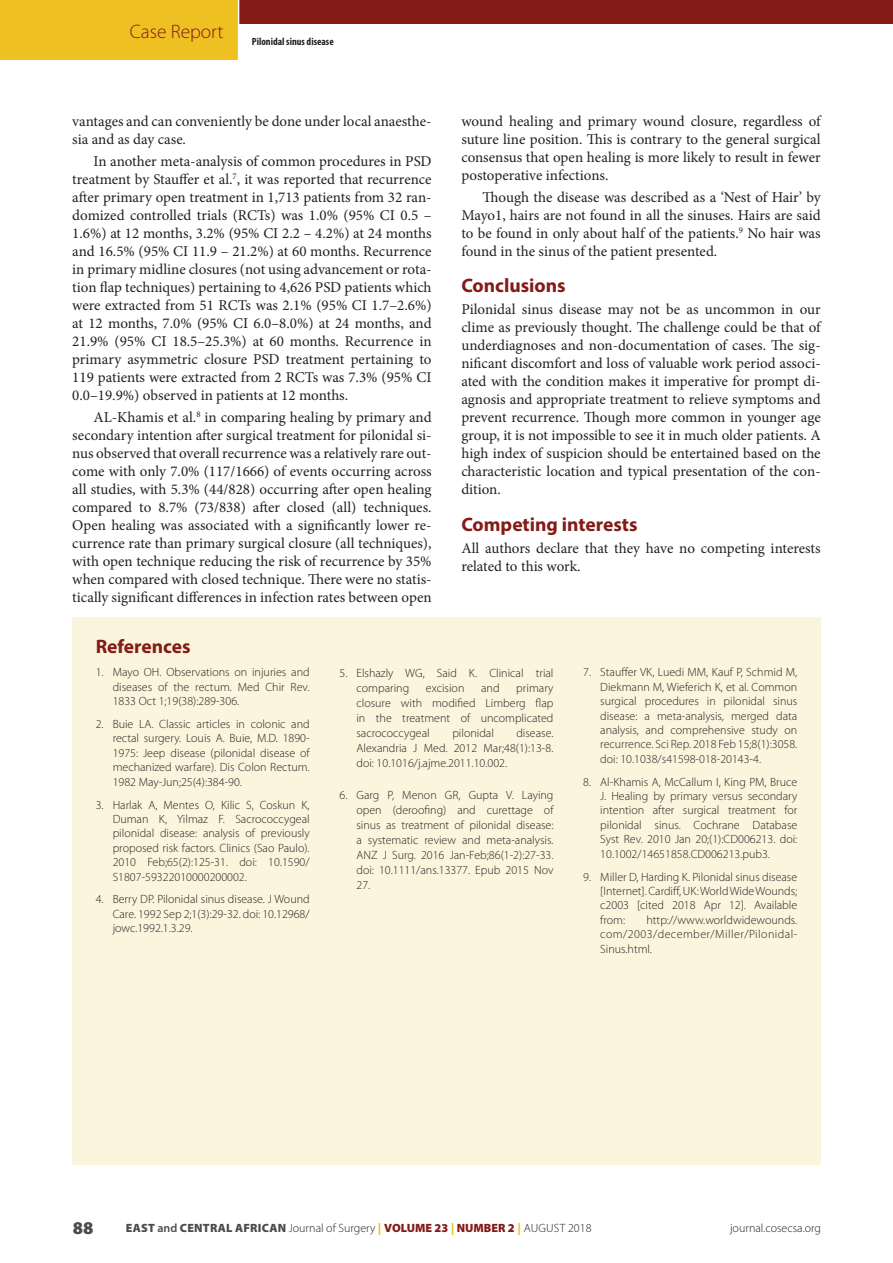
<style>
.page{position:relative;width:893px;height:1263px;background:#fff}
.page>*{position:absolute;margin:0;border:0;box-sizing:border-box;transform-origin:0 0}
.ECAJS_Heading_1{font:700 19.5px "Myriad Pro";color:#831b17}
.t1{font:300 19.5px "Myriad Pro";color:#831b17}
.t2{font:900 18px "Myriad Pro";color:#4b4c4d}
.ECAJS_Body_Text_Inde{font:15px/18px "Minion Pro";color:#231f20;text-align:justify}
.ECAJS_Body_Text{font:15px/18px "Minion Pro";letter-spacing:-.005em;color:#231f20;text-align:justify}
.ECAJS_references{font:300 12px/14.4px "Myriad Pro";color:#231f20;text-align:justify}
.t3{font:700 condensed 10.5px "Myriad Pro";color:#231f20}
.s1{font-weight:900;color:#4b4c4d}
.s2{font-weight:600;color:#4b4c4d}
.s3{font-weight:900;color:#efc022}
.s4{font-weight:900;color:#831b17}
</style>
<div class="page">
<div style="left:239px;top:0;width:654px;height:23px;background:#831b17"></div>
<div style="left:0;top:0;width:238px;height:60px;background:#efc022"></div>
<div style="left:72px;top:617px;width:749px;height:548px;background:#fcf5de"></div>
<h1 class="t1" style="left:130px;top:20px;width:95px">Case Report</h1>
<p class="t3" style="left:252px;top:35px;width:83px">Pilonidal sinus disease</p>
<p class="ECAJS_Body_Text_Inde" style="left:72px;top:112px;width:361px">vantages and can conveniently be done under local anaesthe&shy;sia and as day case.</p>
<p class="ECAJS_Body_Text_Inde" style="left:72px;top:152px;width:361px;text-indent:21px">In another meta-analysis of common procedures in PSD treatment by Stauffer et al.<sup>7</sup>, it was reported that recurrence after primary open treatment in 1,713 patients from 32 ran&shy;domized controlled trials (RCTs) was 1.0% (95% CI 0.5 – 1.6%) at 12 months, 3.2% (95% CI 2.2 – 4.2%) at 24 months and 16.5% (95% CI 11.9 – 21.2%) at 60 months. Recurrence in primary midline closures (not using advancement or rota&shy;tion flap techniques) pertaining to 4,626 PSD patients which were extracted from 51 RCTs was 2.1% (95% CI 1.7–2.6%) at 12 months, 7.0% (95% CI 6.0–8.0%) at 24 months, and 21.9% (95% CI 18.5–25.3%) at 60 months. Recurrence in primary asymmetric closure PSD treatment pertaining to 119 patients were extracted from 2 RCTs was 7.3% (95% CI 0.0–19.9%) observed in patients at 12 months.</p>
<p class="ECAJS_Body_Text_Inde" style="left:72px;top:408px;width:361px;text-indent:21px">AL-Khamis et al.<sup>8</sup> in comparing healing by primary and secondary intention after surgical treatment for pilonidal si&shy;nus observed that overall recurrence was a relatively rare out&shy;come with only 7.0% (117/1666) of events occurring across all studies, with 5.3% (44/828) occurring after open healing compared to 8.7% (73/838) after closed (all) techniques.<br>Open healing was associated with a significantly lower re&shy;currence rate than primary surgical closure (all techniques), with open technique reducing the risk of recurrence by 35% when compared with closed technique. There were no statis&shy;tically significant differences in infection rates between open</p>
<p class="ECAJS_Body_Text_Inde" style="left:461px;top:112px;width:361px">wound healing and primary wound closure, regardless of suture line position. This is contrary to the general surgical consensus that open healing is more likely to result in fewer postoperative infections.</p>
<p class="ECAJS_Body_Text_Inde" style="left:461px;top:188px;width:361px;text-indent:21px">Though the disease was described as a ‘Nest of Hair’ by Mayo1, hairs are not found in all the sinuses. Hairs are said to be found in only about half of the patients.<sup>9</sup> No hair was found in the sinus of the patient presented.</p>
<p class="ECAJS_Heading_1" style="left:461px;top:273px;width:106px">Conclusions</p>
<p class="ECAJS_Body_Text" style="left:461px;top:301px;width:361px">Pilonidal sinus disease may not be as uncommon in our clime as previously thought. The challenge could be that of underdiagnoses and non-documentation of cases. The sig&shy;nificant discomfort and loss of valuable work period associ&shy;ated with the condition makes it imperative for prompt di&shy;agnosis and appropriate treatment to relieve symptoms and prevent recurrence. Though more common in younger age group, it is not impossible to see it in much older patients. A high index of suspicion should be entertained based on the characteristic location and typical presentation of the con&shy;dition.</p>
<p class="ECAJS_Heading_1" style="left:461px;top:511px;width:178px">Competing interests</p>
<p class="ECAJS_Body_Text" style="left:461px;top:539px;width:361px">All authors declare that they have no competing interests related to this work.</p>
<p class="ECAJS_Heading_1" style="left:96px;top:634px;width:96px">References</p>
<p class="ECAJS_references" style="left:113px;top:665px;width:199px;text-indent:-17px">1. Mayo OH. Observations on injuries and diseases of the rectum. Med Chir Rev.<br>1833 Oct 1;19(38):289-306.</p>
<p class="ECAJS_references" style="left:113px;top:717px;width:199px;text-indent:-17px">2. Buie LA. Classic articles in colonic and rectal surgery. Louis A. Buie, M.D. 1890- 1975: Jeep disease (pilonidal disease of mechanized warfare). Dis Colon Rectum.<br>1982 May-Jun;25(4):384-90.</p>
<p class="ECAJS_references" style="left:113px;top:797px;width:199px;text-indent:-17px">3. Harlak A, Mentes O, Kilic S, Coskun K, Duman K, Yilmaz F. Sacrococcygeal pilonidal disease: analysis of previously proposed risk factors. Clinics (Sao Paulo).<br>2010 Feb;65(2):125-31. doi: 10.1590/ S1807-59322010000200002.</p>
<p class="ECAJS_references" style="left:113px;top:892px;width:199px;text-indent:-17px">4. Berry DP. Pilonidal sinus disease. J Wound Care. 1992 Sep 2;1(3):29-32. doi: 10.12968/ jowc.1992.1.3.29.</p>
<p class="ECAJS_references" style="left:356px;top:665px;width:199px;line-height:15px;text-indent:-17px">5. Elshazly WG, Said K. Clinical trial comparing</p>
<p class="ECAJS_references" style="left:426px;top:681px;width:40px">excision</p>
<p class="ECAJS_references" style="left:481px;top:681px;width:20px">and</p>
<p class="ECAJS_references" style="left:356px;top:680px;width:199px;line-height:15px;text-indent:160px">primary closure with modified Limberg flap in the treatment of uncomplicated sacrococcygeal</p>
<p class="ECAJS_references" style="left:356px;top:725px;width:199px;line-height:15px;text-indent:160px">disease.<br>Alexandria J Med. 2012 Mar;48(1):13-8. doi: 10.1016/j.ajme.2011.10.002.</p>
<p class="ECAJS_references" style="left:356px;top:787px;width:199px;line-height:15px;text-indent:-17px">6. Garg P, Menon GR, Gupta V. Laying open (deroofing) and curettage of sinus as treatment of pilonidal disease: a systematic review and meta-analysis.<br>ANZ J Surg. 2016 Jan-Feb;86(1-2):27-33. doi: 10.1111/ans.13377. Epub 2015 Nov 27.</p>
<p class="ECAJS_references" style="left:452px;top:726px;width:43px">pilonidal</p>
<p class="ECAJS_references" style="left:600px;top:665px;width:199px;text-indent:-17px">7. Stauffer VK, Luedi MM, Kauf P, Schmid M, Diekmann M, Wieferich K, et al. Common surgical procedures in pilonidal sinus disease: a meta-analysis, merged data analysis, and comprehensive study on recurrence. Sci Rep. 2018 Feb 15;8(1):3058. doi: 10.1038/s41598-018-20143-4.</p>
<p class="ECAJS_references" style="left:600px;top:774px;width:199px;text-indent:-17px">8. Al-Khamis A, McCallum I, King PM, Bruce J. Healing by primary versus secondary intention after surgical treatment for pilonidal sinus. Cochrane Database Syst Rev. 2010 Jan 20;(1):CD006213. doi:<br>10.1002/14651858.CD006213.pub3.</p>
<p class="ECAJS_references" style="left:600px;top:869px;width:199px;text-indent:-17px">9. Miller D, Harding K. Pilonidal sinus disease [Internet]. Cardiff, UK: World Wide Wounds; c2003 [cited 2018 Apr 12]. Available from:</p>
<p class="ECAJS_references" style="left:600px;top:912px;width:199px;text-indent:46px">http://www.worldwidewounds. com/2003/december/Miller/Pilonidal-Sinus.html.</p>
<h2 class="t2" style="left:73px;top:1216px;width:22px">88</h2>
<p class="ECAJS_references" style="left:126px;top:1221px;width:467px"><span class="s1">EAST</span> <span class="s2">and</span> <span class="s1">CENTRAL AFRICAN</span> Journal of Surgery <span class="s3">|</span> <span class="s4">VOLUME 23</span> <span class="s3">|</span> <span class="s4">NUMBER 2</span> <span class="s3">|</span> AUGUST 2018</p>
<p class="ECAJS_references" style="left:730px;top:1221px;width:93px">journal.cosecsa.org</p>
</div>
